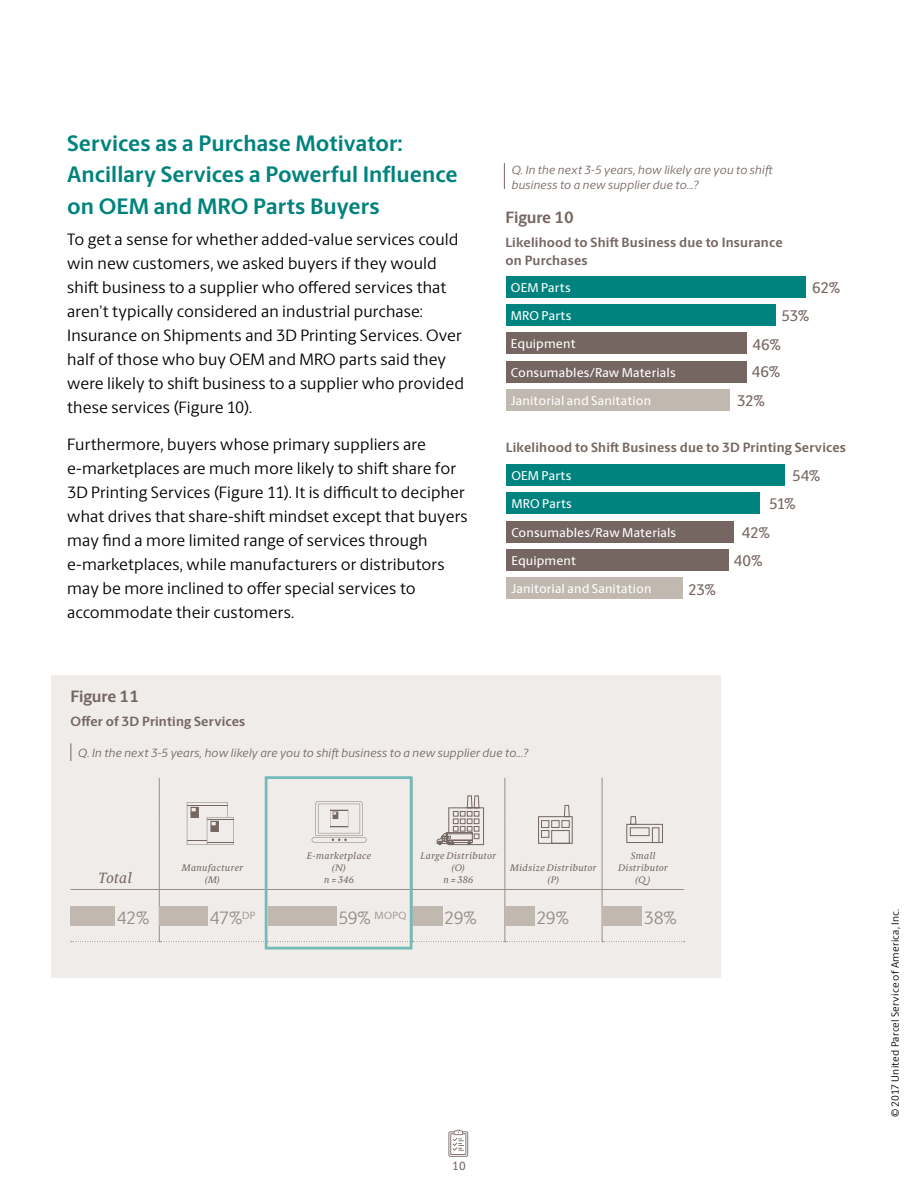
<style>
.page{position:relative;width:918px;height:1188px;background:#fff}
.page>*{position:absolute;margin:0;border:0;box-sizing:border-box;transform-origin:0 0}
.t1{font:700 22.5px/31.5px "UPS Berlingske Sans";color:#00837e}
.t2{font:18px "UPS Berlingske Sans";letter-spacing:-.025em;color:#998c87}
.t3{font:16.5px/24px "UPS Berlingske Sans";letter-spacing:.005em;color:#000}
.t4{font:700 16.5px "UPS Berlingske Sans";letter-spacing:-.01em;color:#766661}
.t5{font:500 15.45px "UPS Berlingske Sans";letter-spacing:-.015em;color:#766661}
.t6{font:italic 15px "UPS Berlingske Serif Tx";letter-spacing:.01em;color:#766661}
.t7{font:700 13.5px/18px "UPS Berlingske Sans";letter-spacing:.015em;color:#766661}
.t8{font:500 12.75px "UPS Berlingske Sans";letter-spacing:.01em;color:#fff}
.t9{font:italic 12px/15px "UPS Berlingske Sans";letter-spacing:.02em;color:#766661}
.t10{font:500 12px "UPS Berlingske Sans";color:#766661}
.t11{font:10.5px "UPS Berlingske Sans";letter-spacing:.025em;color:#000}
.t12{font:10.5px "UPS Berlingske Sans";color:#998c87}
.t13{font:italic 9.45px/12.3px "UPS Berlingske Serif Tx";letter-spacing:.035em;color:#766661;text-align:center}
.s1{font-size:18px}
</style>
<div class="page">
<div style="left:51px;top:675px;width:670px;height:302px;background:#efecea"></div>
<svg style="left:504px;top:163px;width:1px;height:26px"></svg>
<div style="left:506px;top:276px;width:300px;height:22px;background:#00837e"></div>
<div style="left:506px;top:304px;width:269px;height:22px;background:#00837e"></div>
<div style="left:506px;top:333px;width:240px;height:21px;background:#766661"></div>
<div style="left:506px;top:361px;width:241px;height:22px;background:#766661"></div>
<div style="left:506px;top:389px;width:223px;height:22px;background:#c1b8af"></div>
<div style="left:507px;top:464px;width:278px;height:22px;background:#00837e"></div>
<div style="left:507px;top:492px;width:253px;height:22px;background:#00837e"></div>
<div style="left:507px;top:521px;width:227px;height:22px;background:#766661"></div>
<div style="left:507px;top:549px;width:222px;height:22px;background:#766661"></div>
<div style="left:507px;top:578px;width:176px;height:21px;background:#c1b8af"></div>
<svg style="left:448px;top:1130px;width:20px;height:27px"></svg>
<svg style="left:71px;top:743px;width:1px;height:18px"></svg>
<hr style="left:159px;top:778px;width:1px;height:46px;background:#998c87">
<hr style="left:412px;top:778px;width:1px;height:46px;background:#998c87">
<hr style="left:505px;top:778px;width:1px;height:46px;background:#998c87">
<hr style="left:602px;top:778px;width:1px;height:46px;background:#998c87">
<hr style="left:159px;top:824px;width:1px;height:65px;background:#998c87">
<hr style="left:412px;top:824px;width:1px;height:65px;background:#998c87">
<hr style="left:505px;top:824px;width:1px;height:65px;background:#998c87">
<hr style="left:602px;top:824px;width:1px;height:65px;background:#998c87">
<hr style="left:70px;top:889px;width:89px;height:1px;background:#998c87">
<hr style="left:159px;top:889px;width:107px;height:1px;background:#998c87">
<hr style="left:159px;top:890px;width:1px;height:51px;background:#998c87">
<hr style="left:266px;top:889px;width:146px;height:1px;background:#998c87">
<hr style="left:412px;top:889px;width:93px;height:1px;background:#998c87">
<hr style="left:412px;top:890px;width:1px;height:51px;background:#998c87">
<hr style="left:505px;top:889px;width:97px;height:1px;background:#998c87">
<hr style="left:505px;top:890px;width:1px;height:51px;background:#998c87">
<hr style="left:602px;top:889px;width:82px;height:1px;background:#998c87">
<hr style="left:602px;top:890px;width:1px;height:51px;background:#998c87">
<svg style="left:71px;top:941px;width:614px;height:1px"></svg>
<svg style="left:312px;top:801px;width:54px;height:42px"></svg>
<div style="left:70px;top:907px;width:45px;height:19px;background:#c1b8af"></div>
<div style="left:159px;top:907px;width:49px;height:19px;background:#c1b8af"></div>
<div style="left:268px;top:907px;width:68px;height:19px;background:#c1b8af"></div>
<div style="left:412px;top:907px;width:30px;height:19px;background:#c1b8af"></div>
<div style="left:505px;top:907px;width:29px;height:19px;background:#c1b8af"></div>
<div style="left:602px;top:907px;width:40px;height:19px;background:#c1b8af"></div>
<svg style="left:437px;top:795px;width:47px;height:50px"></svg>
<svg style="left:538px;top:805px;width:35px;height:39px"></svg>
<svg style="left:626px;top:816px;width:37px;height:27px"></svg>
<svg style="left:187px;top:802px;width:46px;height:43px"></svg>
<div style="left:265px;top:776px;width:147px;height:173px;border:3px solid #73bbb8"></div>
<h1 class="t1" style="left:67px;top:127px;width:392px">Services as a Purchase Motivator:<br>Ancillary Services a Powerful Influence on OEM and MRO Parts Buyers</h1>
<p class="t3" style="left:67px;top:226px;width:398px">To get a sense for whether added-value services could win new customers, we asked buyers if they would shift business to a supplier who offered services that aren’t typically considered an industrial purchase:<br>Insurance on Shipments and 3D Printing Services. Over half of those who buy OEM and MRO parts said they were likely to shift business to a supplier who provided these services (Figure 10).</p>
<p class="t3" style="left:67px;top:432px;width:402px">Furthermore, buyers whose primary suppliers are e-marketplaces are much more likely to shift share for 3D Printing Services (Figure 11). It is difficult to decipher what drives that share-shift mindset except that buyers may find a more limited range of services through e-marketplaces, while manufacturers or distributors may be more inclined to offer special services to accommodate their customers.</p>
<p class="t9" style="left:512px;top:162px;width:263px">Q. In the next 3-5 years, how likely are you to shift business to a new supplier due to…?</p>
<p class="t4" style="left:505px;top:205px;width:70px">Figure 10</p>
<p class="t7" style="left:505px;top:233px;width:279px">Likelihood to Shift Business due to Insurance on Purchases</p>
<p class="t8" style="left:511px;top:277px;width:61px">OEM Parts</p>
<p class="t8" style="left:511px;top:305px;width:62px">MRO Parts</p>
<p class="t8" style="left:511px;top:333px;width:66px">Equipment</p>
<p class="t8" style="left:511px;top:362px;width:166px">Consumables/Raw Materials</p>
<p class="t8" style="left:511px;top:390px;width:142px">Janitorial and Sanitation</p>
<p class="t5" style="left:812px;top:275px;width:29px">62%</p>
<p class="t5" style="left:782px;top:303px;width:29px">53%</p>
<p class="t5" style="left:752px;top:332px;width:30px">46%</p>
<p class="t5" style="left:752px;top:359px;width:30px">46%</p>
<p class="t5" style="left:737px;top:388px;width:29px">32%</p>
<p class="t7" style="left:506px;top:438px;width:342px">Likelihood to Shift Business due to 3D Printing Services</p>
<p class="t8" style="left:512px;top:465px;width:61px">OEM Parts</p>
<p class="t8" style="left:512px;top:493px;width:62px">MRO Parts</p>
<p class="t8" style="left:512px;top:522px;width:166px">Consumables/Raw Materials</p>
<p class="t8" style="left:512px;top:550px;width:66px">Equipment</p>
<p class="t8" style="left:512px;top:578px;width:142px">Janitorial and Sanitation</p>
<p class="t5" style="left:792px;top:463px;width:30px">54%</p>
<p class="t5" style="left:769px;top:492px;width:28px">51%</p>
<p class="t5" style="left:742px;top:520px;width:29px">42%</p>
<p class="t5" style="left:734px;top:548px;width:30px">40%</p>
<p class="t5" style="left:688px;top:577px;width:30px">23%</p>
<p class="t4" style="left:70px;top:685px;width:70px">Figure 11</p>
<p class="t7" style="left:70px;top:713px;width:176px">Offer of 3D Printing Services</p>
<p class="t9" style="left:78px;top:745px;width:452px">Q. In the next 3-5 years, how likely are you to shift business to a new supplier due to...?</p>
<p class="t13" style="left:307px;top:849px;width:66px">E-marketplace (N)<br>n = 346</p>
<p class="t13" style="left:421px;top:849px;width:77px">Large Distributor (O)<br>n = 386</p>
<p class="t13" style="left:618px;top:849px;width:51px">Small<br>Distributor</p>
<p class="t13" style="left:182px;top:861px;width:63px">Manufacturer (M)</p>
<p class="t13" style="left:510px;top:861px;width:88px">Midsize Distributor (P)</p>
<p class="t6" style="left:98px;top:867px;width:36px">Total</p>
<p class="t13" style="left:635px;top:873px;width:17px">(Q )</p>
<p class="t2" style="left:117px;top:906px;width:34px">42%</p>
<p class="t2" style="left:210px;top:906px;width:47px">47%<sup>DP</sup></p>
<p class="t12" style="left:338px;top:908px;width:70px"><span class="s1">59%</span> MOPQ</p>
<p class="t2" style="left:444px;top:906px;width:34px">29%</p>
<p class="t2" style="left:536px;top:906px;width:34px">29%</p>
<p class="t2" style="left:644px;top:906px;width:34px">38%</p>
<p class="t10" style="left:452px;top:1156px;width:15px">10</p>
<p class="t11" style="left:888px;top:1117px;width:210px;rotate:-90deg">© 2017 United Parcel Service of America, Inc.</p>
</div>
